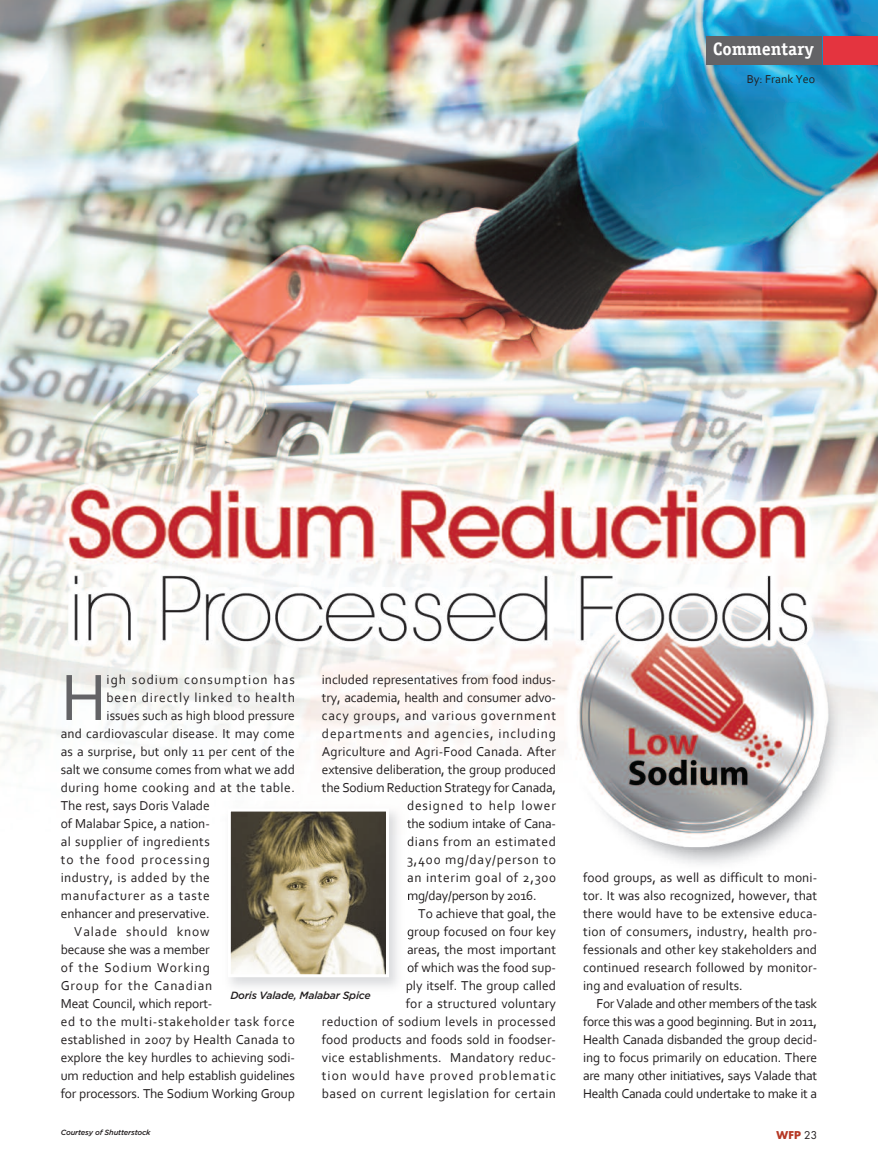
<style>
.page{position:relative;width:878px;height:1161px;background:#fff}
.page>*{position:absolute;margin:0;border:0;box-sizing:border-box;transform-origin:0 0}
.t1{font:68.7px "Corbel";color:#636366}
.t2{font:700 18px "Officina Serif";color:#fff}
.t3{font:13.5px/18px "Corbel";letter-spacing:.005em;color:#231f20;text-align:justify}
.t4{font:13.5px "Corbel";letter-spacing:-.015em;color:#231f20}
.t5{font:13.5px "Corbel";letter-spacing:.06em;color:#231f20}
.t6{font:13.5px "Corbel";letter-spacing:.03em;color:#231f20}
.t7{font:13.5px "Corbel";letter-spacing:.055em;color:#231f20}
.t8{font:13.5px "Corbel";letter-spacing:.07em;color:#231f20}
.t9{font:13.5px "Corbel";letter-spacing:.045em;color:#231f20}
.t10{font:13.5px "Corbel";letter-spacing:.035em;color:#231f20}
.t11{font:13.5px "Corbel";letter-spacing:.065em;color:#231f20}
.t12{font:13.5px "Corbel";letter-spacing:.075em;color:#231f20}
.t13{font:13.5px "Corbel";letter-spacing:.04em;color:#231f20}
.t14{font:13.5px "Corbel";letter-spacing:.05em;color:#231f20}
.t15{font:12px "Corbel";color:#231f20}
.t16{font:italic 500 10.5px "Gotham";letter-spacing:-.02em;color:#231f20}
.t17{font:700 10.5px "Futura";color:#b63825}
.t18{font:italic 500 7.5px "Gotham";letter-spacing:-.02em;color:#231f20}
.s1{font-weight:400;color:#231f20}
</style>
<div class="page">
<img style="left:0;top:0;width:878px;height:990px">
<div style="left:705px;top:36px;width:116px;height:28px;background:#636366"></div>
<div style="left:823px;top:36px;width:55px;height:28px;background:#e4343f"></div>
<img style="left:221px;top:802px;width:187px;height:188px">
<svg style="left:406px;top:983px;width:2px;height:10px"></svg>
<img style="left:232px;top:813px;width:153px;height:160px">
<div style="left:228px;top:809px;width:161px;height:168px;border:3px solid #fff"></div>
<h2 class="t2" style="left:713px;top:42px;width:102px">Commentary</h2>
<p class="t15" style="left:746px;top:72px;width:70px">By: Frank Yeo</p>
<p class="t3" style="left:322px;top:670px;width:236px">included representatives from food indus-</p>
<p class="t3" style="left:322px;top:688px;width:236px">try, academia, health and consumer advo-</p>
<p class="t7" style="left:322px;top:707px;width:235px">cacy groups, and various government</p>
<p class="t5" style="left:322px;top:725px;width:236px">departments and agencies, including</p>
<p class="t3" style="left:322px;top:742px;width:236px">Agriculture and Agri-Food Canada. After</p>
<p class="t4" style="left:322px;top:761px;width:236px">extensive deliberation, the group produced</p>
<p class="t4" style="left:322px;top:779px;width:236px">the Sodium Reduction Strategy for Canada,</p>
<p class="t5" style="left:407px;top:797px;width:150px">designed to help lower</p>
<p class="t4" style="left:407px;top:815px;width:150px">the sodium intake of Cana-</p>
<p class="t13" style="left:407px;top:833px;width:150px">dians from an estimated</p>
<p class="t7" style="left:407px;top:851px;width:150px">3,400 mg/day/person to</p>
<p class="t14" style="left:407px;top:869px;width:150px">an interim goal of 2,300</p>
<p class="t4" style="left:407px;top:887px;width:131px">mg/day/person by 2016.</p>
<p class="t3" style="left:418px;top:904px;width:139px">To achieve that goal, the</p>
<p class="t3" style="left:407px;top:922px;width:150px">group focused on four key</p>
<p class="t3" style="left:407px;top:940px;width:150px">areas, the most important</p>
<p class="t3" style="left:407px;top:958px;width:150px">of which was the food sup-</p>
<p class="t3" style="left:406px;top:976px;width:152px">ply itself. The group called</p>
<p class="t3" style="left:406px;top:994px;width:152px">for a structured voluntary</p>
<p class="t3" style="left:322px;top:1012px;width:236px">reduction of sodium levels in processed</p>
<p class="t3" style="left:322px;top:1030px;width:236px">food products and foods sold in foodser-</p>
<p class="t3" style="left:322px;top:1048px;width:236px">vice establishments. Mandatory reduc-</p>
<p class="t8" style="left:322px;top:1067px;width:235px">tion would have proved problematic</p>
<p class="t6" style="left:322px;top:1085px;width:235px">based on current legislation for certain</p>
<h1 class="t1" style="left:61px;top:655px;width:47px">H</h1>
<p class="t12" style="left:106px;top:671px;width:190px">igh sodium consumption has</p>
<p class="t11" style="left:106px;top:689px;width:190px">been directly linked to health</p>
<p class="t3" style="left:106px;top:706px;width:190px">issues such as high blood pressure</p>
<p class="t3" style="left:61px;top:724px;width:236px">and cardiovascular disease. It may come</p>
<p class="t3" style="left:61px;top:742px;width:236px">as a surprise, but only 11 per cent of the</p>
<p class="t3" style="left:61px;top:760px;width:236px">salt we consume comes from what we add</p>
<p class="t10" style="left:61px;top:779px;width:236px">during home cooking and at the table.</p>
<p class="t3" style="left:61px;top:796px;width:150px">The rest, says Doris Valade</p>
<p class="t3" style="left:61px;top:814px;width:150px">of Malabar Spice, a nation-</p>
<p class="t6" style="left:61px;top:833px;width:150px">al supplier of ingredients</p>
<p class="t8" style="left:61px;top:851px;width:150px">to the food processing</p>
<p class="t6" style="left:61px;top:869px;width:150px">industry, is added by the</p>
<p class="t7" style="left:61px;top:887px;width:150px">manufacturer as a taste</p>
<p class="t3" style="left:61px;top:904px;width:150px">enhancer and preservative.</p>
<p class="t5" style="left:74px;top:923px;width:137px">Valade should know</p>
<p class="t4" style="left:61px;top:941px;width:150px">because she was a member</p>
<p class="t5" style="left:61px;top:959px;width:150px">of the Sodium Working</p>
<p class="t5" style="left:61px;top:977px;width:153px">Group for the Canadian</p>
<p class="t4" style="left:61px;top:995px;width:153px">Meat Council, which report-</p>
<p class="t9" style="left:61px;top:1013px;width:236px">ed to the multi-stakeholder task force</p>
<p class="t3" style="left:61px;top:1030px;width:236px">established in 2007 by Health Canada to</p>
<p class="t3" style="left:61px;top:1048px;width:236px">explore the key hurdles to achieving sodi-</p>
<p class="t4" style="left:61px;top:1067px;width:235px">um reduction and help establish guidelines</p>
<p class="t4" style="left:61px;top:1085px;width:236px">for processors. The Sodium Working Group</p>
<p class="t16" style="left:230px;top:989px;width:142px">Doris Valade, Malabar Spice</p>
<p class="t18" style="left:61px;top:1128px;width:91px">Courtesy of Shutterstock</p>
<p class="t3" style="left:583px;top:868px;width:236px">food groups, as well as difficult to moni&shy;tor. It was also recognized, however, that there would have to be extensive educa&shy;tion of consumers, industry, health pro&shy;fessionals and other key stakeholders and continued research followed by monitor&shy;ing and evaluation of results.</p>
<p class="t3" style="left:583px;top:994px;width:236px;text-indent:13px">For Valade and other members of the task force this was a good beginning. But in 2011, Health Canada disbanded the group decid&shy;ing to focus primarily on education. There are many other initiatives, says Valade that Health Canada could undertake to make it a</p>
<p class="t17" style="left:776px;top:1130px;width:42px">WFP <span class="s1">23</span></p>
</div>
